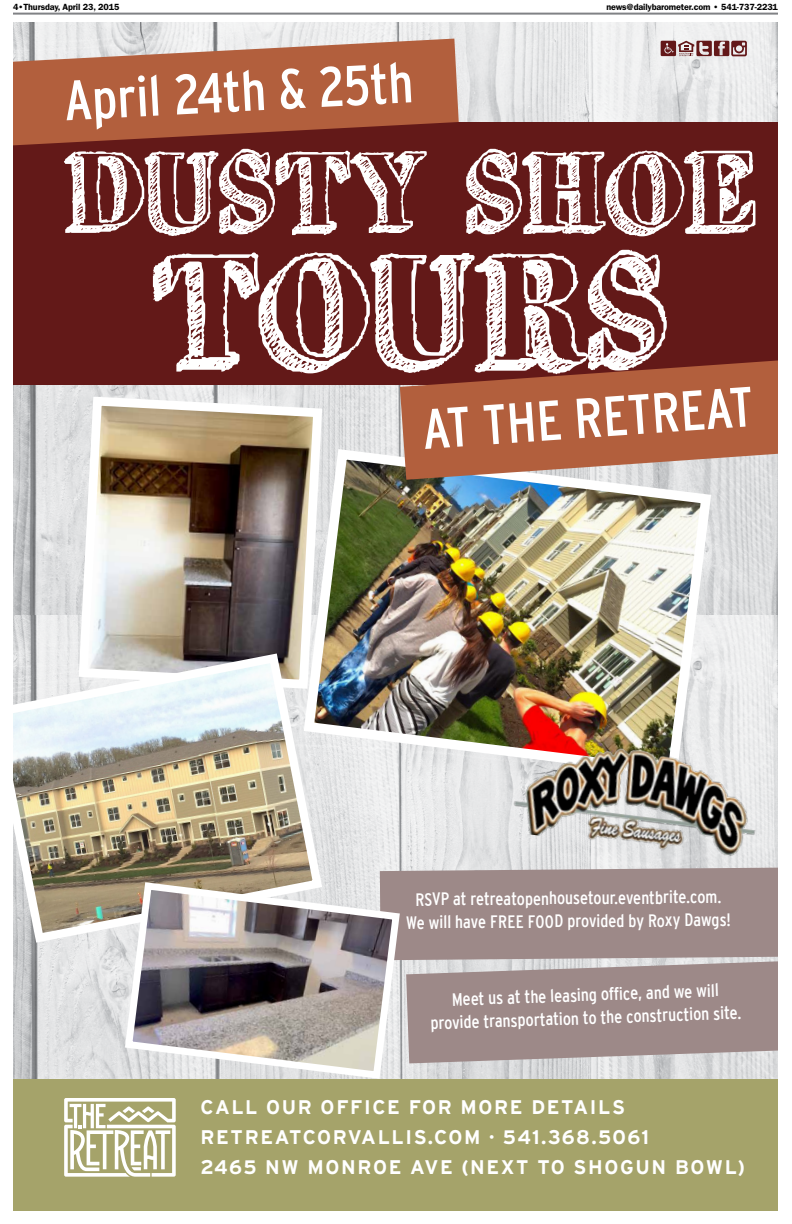
<style>
.page{position:relative;width:792px;height:1224px;background:#fff}
.page>*{position:absolute;margin:0;border:0;box-sizing:border-box;transform-origin:0 0}
.t1{font:152.4px "Grutch Shaded";color:#fff}
.t2{font:107.9px "Grutch Shaded";color:#fff}
.t3{font:condensed 56.4px "Interstate";color:#fff}
.t4{font:700 19.6px/30.1px "Interstate";letter-spacing:.085em;color:#fff}
.t5{font:condensed 17.9px/23.1px "Interstate";letter-spacing:-.01em;color:#fff;text-align:center}
.t6{font:600 9px "Franklin Gothic";letter-spacing:-.015em;color:#000}
</style>
<div class="page">
<hr style="left:13px;top:13px;width:765px;height:2px;background:#808285">
<img style="left:13px;top:23px;width:765px;height:1056px">
<div style="left:13px;top:123px;width:765px;height:262px;background:#631918"></div>
<svg style="left:13px;top:39px;width:446px;height:106px;background:#ae654b"></svg>
<img style="left:327px;top:444px;width:389px;height:338px">
<img style="left:507px;top:735px;width:264px;height:128px">
<img style="left:74px;top:392px;width:253px;height:257px">
<svg style="left:380px;top:868px;width:398px;height:195px;background:#a2908f"></svg>
<img style="left:13px;top:649px;width:314px;height:298px">
<svg style="left:661px;top:41px;width:86px;height:15px"></svg>
<svg style="left:121px;top:878px;width:283px;height:201px;background:#a9a3a2"></svg>
<svg style="left:400px;top:360px;width:378px;height:120px;background:#ad654b"></svg>
<div style="left:13px;top:1079px;width:765px;height:131px;background:#a5a36a"></div>
<svg style="left:64px;top:1098px;width:112px;height:79px"></svg>
<p class="t6" style="left:13px;top:1px;width:108px">4•Thursday, April 23, 2015</p>
<p class="t6" style="left:606px;top:1px;width:173px">news@dailybarometer.com • 541-737-2231</p>
<h3 class="t3" style="left:63px;top:69px;width:351px;rotate:-3deg">April 24th &amp; 25th</h3>
<h2 class="t2" style="left:64px;top:128px;width:693px">DUSTY SHOE</h2>
<h1 class="t1" style="left:153px;top:220px;width:516px">TOURS</h1>
<h3 class="t3" style="left:420px;top:398px;width:333px;rotate:-4deg">AT THE RETREAT</h3>
<p class="t5" style="left:406px;top:886px;width:327px">RSVP at retreatopenhousetour.eventbrite.com.<br>We will have FREE FOOD provided by Roxy Dawgs!</p>
<p class="t5" style="left:429px;top:989px;width:313px;rotate:-2deg">Meet us at the leasing offi ce, and we will provide transportation to the construction site.</p>
<p class="t4" style="left:200px;top:1092px;width:546px">CALL OUR OFFICE FOR MORE DETAILS<br>RETREATCORVALLIS.COM · 541.368.5061<br>2465 NW MONROE AVE (NEXT TO SHOGUN BOWL)</p>
</div>
